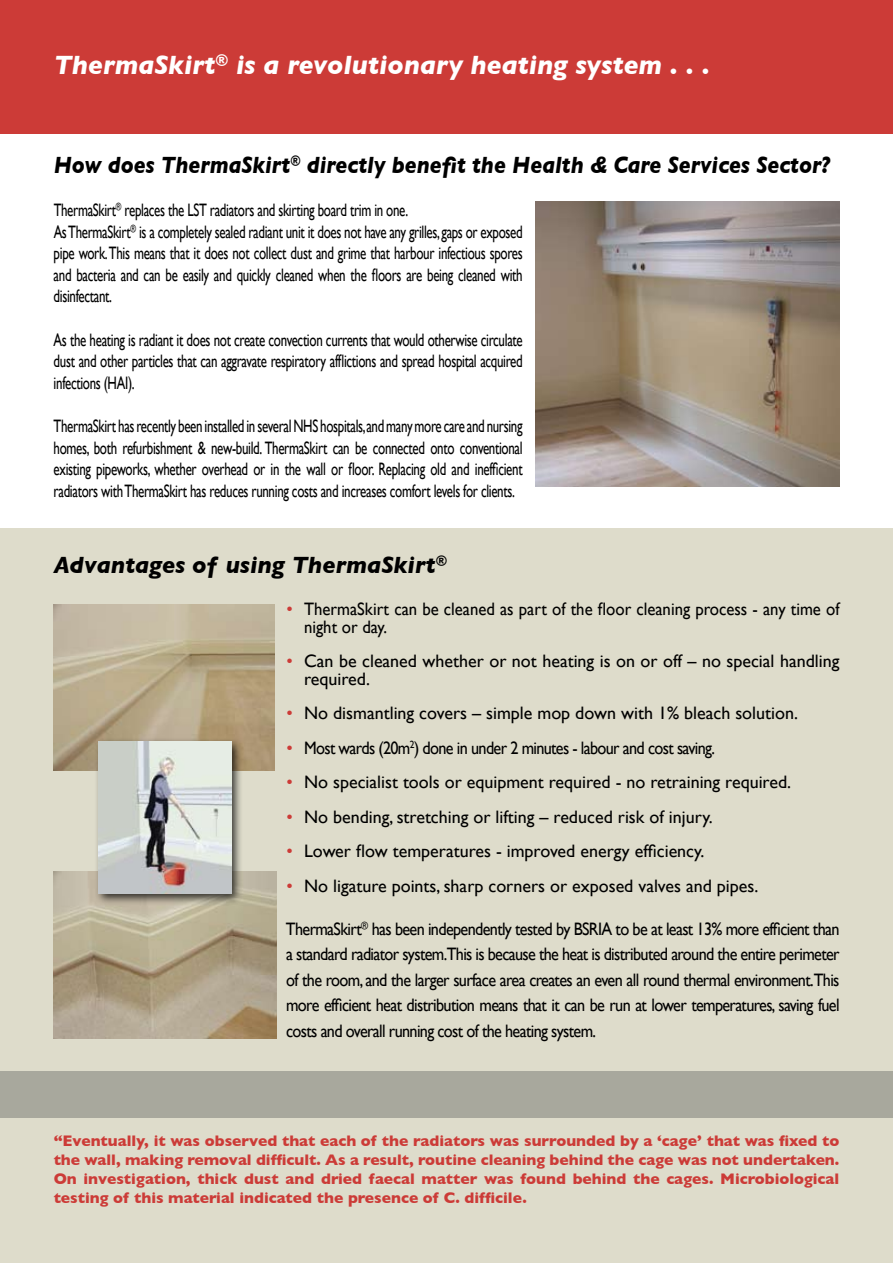
<style>
.page{position:relative;width:893px;height:1263px;background:#fff}
.page>*{position:absolute;margin:0;border:0;box-sizing:border-box;transform-origin:0 0}
.t1{font:italic 700 27px "Gill Sans";color:#fff}
.t2{font:italic 700 24px "Gill Sans";color:#000;scale:.9 1}
.t3{font:italic 700 24px "Gill Sans";color:#000}
.t4{font:18px/21.6px "Gill Sans";letter-spacing:-.025em;color:#000;text-align:justify;scale:.72 1}
.t5{font:18px/25.5px "Gill Sans";letter-spacing:-.025em;color:#000;text-align:justify;scale:.9 1}
.t6{font:18px/17.2px "Gill Sans";color:#000}
.t7{font:18px/17.2px "Gill Sans";color:#000;scale:.93 1}
.t8{font:700 15.6px/18.8px "Gill Sans";color:#cc3b37;text-align:justify}
.s1{color:#cc3b37}
</style>
<div class="page">
<div style="left:0;top:528px;width:893px;height:560px;background:#dedccb"></div>
<div style="left:0;top:0;width:893px;height:133px;background:#cc3b37"></div>
<div style="left:0;top:1100px;width:893px;height:163px;background:#dedccb"></div>
<div style="left:0;top:1071px;width:893px;height:47px;background:#a8a89d"></div>
<img style="left:535px;top:201px;width:304px;height:285px">
<img style="left:54px;top:604px;width:221px;height:166px">
<img style="left:54px;top:872px;width:222px;height:167px">
<div style="left:94px;top:737px;width:156px;height:175px;background:#000;opacity:.75"></div>
<img style="left:98px;top:741px;width:133px;height:152px">
<h1 class="t1" style="left:54px;top:49px;width:658px">ThermaSkirt<sup>®</sup> is a revolutionary heating system . . .</h1>
<h2 class="t2" style="left:54px;top:151px;width:865px">How does ThermaSkirt<sup>®</sup> directly benefit the Health &amp; Care Services Sector?</h2>
<p class="t4" style="left:54px;top:199px;width:653px;text-align:left">ThermaSkirt<sup>®</sup> replaces the LST radiators and skirting board trim in one.<br>As ThermaSkirt<sup>®</sup> is a completely sealed radiant unit it does not have any grilles, gaps or exposed pipe work. This means that it does not collect dust and grime that harbour infectious spores and bacteria and can be easily and quickly cleaned when the floors are being cleaned with disinfectant.</p>
<p class="t4" style="left:54px;top:329px;width:653px">As the heating is radiant it does not create convection currents that would otherwise circulate dust and other particles that can aggravate respiratory afflictions and spread hospital acquired infections (HAI).</p>
<p class="t4" style="left:54px;top:415px;width:653px">ThermaSkirt has recently been installed in several NHS hospitals,and many more care and nursing homes, both refurbishment &amp; new-build. ThermaSkirt can be connected onto conventional existing pipeworks, whether overhead or in the wall or floor. Replacing old and inefficient radiators with ThermaSkirt has reduces running costs and increases comfort levels for clients.</p>
<h2 class="t3" style="left:54px;top:550px;width:395px">Advantages of using ThermaSkirt<sup>®</sup></h2>
<p class="t7" style="left:304px;top:600px;width:577px;text-indent:-18px"><span class="s1">•</span> ThermaSkirt can be cleaned as part of the floor cleaning process - any time of night or day.</p>
<p class="t6" style="left:304px;top:652px;width:537px;text-indent:-18px"><span class="s1">•</span> Can be cleaned whether or not heating is on or off – no special handling required.</p>
<p class="t6" style="left:286px;top:704px;width:513px"><span class="s1">•</span> No dismantling covers – simple mop down with 1% bleach solution.</p>
<p class="t5" style="left:286px;top:735px;width:478px"><span class="s1">•</span> Most wards (20m<sup>2</sup>) done in under 2 minutes - labour and cost saving.</p>
<p class="t6" style="left:286px;top:773px;width:506px"><span class="s1">•</span> No specialist tools or equipment required - no retraining required.</p>
<p class="t6" style="left:286px;top:808px;width:428px"><span class="s1">•</span> No bending, stretching or lifting – reduced risk of injury.</p>
<p class="t6" style="left:286px;top:842px;width:420px"><span class="s1">•</span> Lower flow temperatures - improved energy efficiency.</p>
<p class="t6" style="left:286px;top:877px;width:473px"><span class="s1">•</span> No ligature points, sharp corners or exposed valves and pipes.</p>
<p class="t5" style="left:286px;top:916px;width:617px">ThermaSkirt<sup>®</sup> has been independently tested by BSRIA to be at least 13% more efficient than a standard radiator system.This is because the heat is distributed around the entire perimeter of the room, and the larger surface area creates an even all round thermal environment.This more efficient heat distribution means that it can be run at lower temperatures, saving fuel costs and overall running cost of the heating system.</p>
<p class="t8" style="left:54px;top:1132px;width:787px">“Eventually, it was observed that each of the radiators was surrounded by a ‘cage’ that was fixed to the wall, making removal difficult. As a result, routine cleaning behind the cage was not undertaken.<br>On investigation, thick dust and dried faecal matter was found behind the cages. Microbiological testing of this material indicated the presence of C. difficile.</p>
</div>
